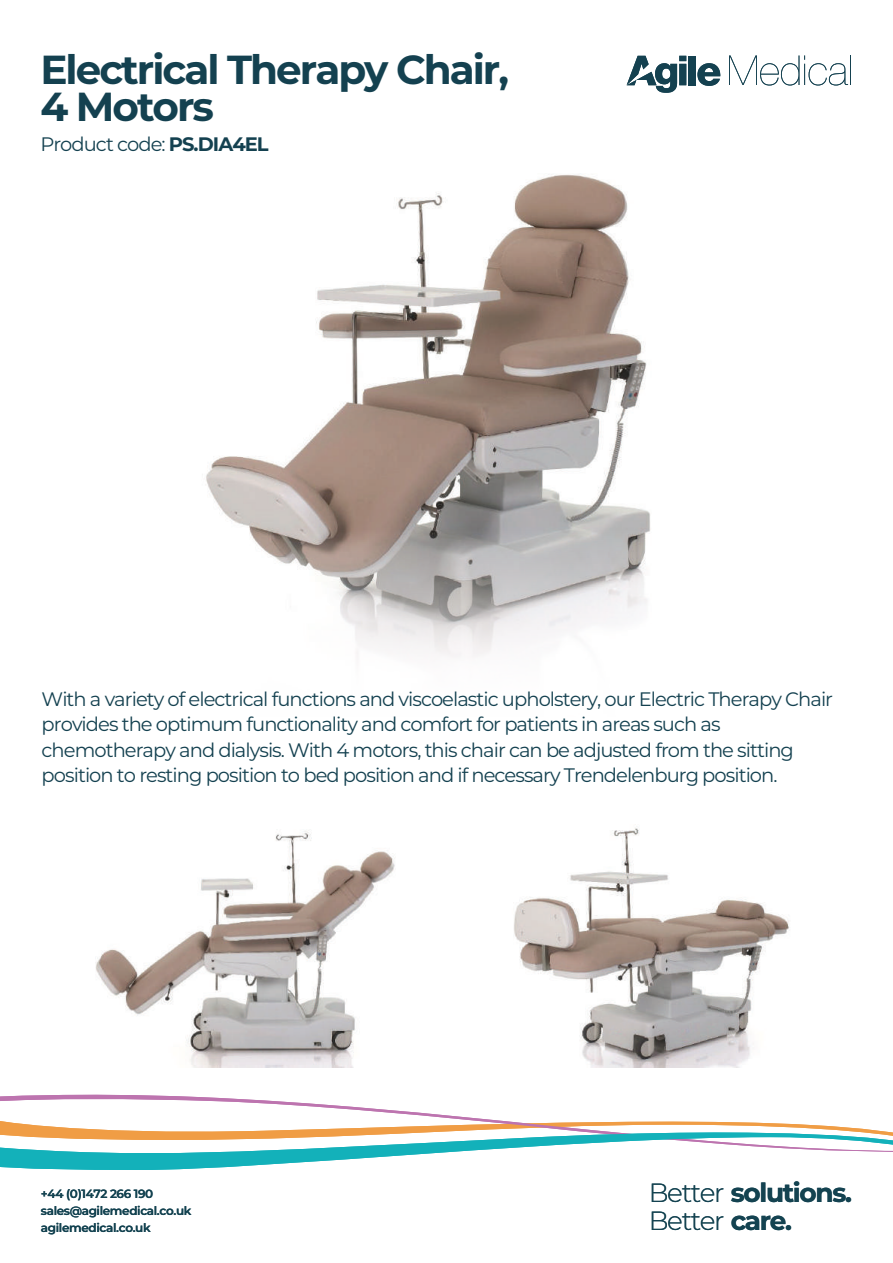
<style>
.page{position:relative;width:893px;height:1263px;background:#fff}
.page>*{position:absolute;margin:0;border:0;box-sizing:border-box;transform-origin:0 0}
.t1{font:700 40.5px/37.5px "Montserrat";letter-spacing:-.05em;color:#144150}
.t2{font:700 26.4px/27.9px "Montserrat";letter-spacing:-.05em;color:#144351}
.t3{font:19.5px/25.5px "Montserrat";letter-spacing:-.05em;color:#144150}
.t4{font:600 12px/17px "Montserrat";letter-spacing:-.03em;color:#144351}
.s1{font-weight:700}
.s2{font-weight:300}
</style>
<div class="page">
<img style="left:206px;top:174px;width:444px;height:348px">
<img style="left:514px;top:828px;width:275px;height:239px">
<img style="left:95px;top:830px;width:300px;height:237px">
<svg style="left:235px;top:522px;width:416px;height:135px"></svg>
<svg style="left:0;top:1094px;width:399px;height:17px"></svg>
<svg style="left:0;top:1111px;width:893px;height:59px"></svg>
<div style="left:689px;top:56px;width:7px;height:29px;background:#144150"></div>
<svg style="left:697px;top:63px;width:23px;height:23px"></svg>
<svg style="left:627px;top:56px;width:59px;height:37px"></svg>
<svg style="left:729px;top:56px;width:122px;height:29px"></svg>
<h1 class="t1" style="left:40px;top:49px;width:470px">Electrical Therapy Chair,<br>4 Motors</h1>
<p class="t3" style="left:40px;top:131px;width:230px">Product code: <span class="s1">PS.DIA4EL</span></p>
<p class="t3" style="left:42px;top:685px;width:793px">With a variety of electrical functions and viscoelastic upholstery, our Electric Therapy Chair provides the optimum functionality and comfort for patients in areas such as chemotherapy and dialysis. With 4 motors, this chair can be adjusted from the sitting position to resting position to bed position and if necessary Trendelenburg position.</p>
<p class="t4" style="left:41px;top:1184px;width:152px">+44 (0)1472 266 190 sales@agilemedical.co.uk agilemedical.co.uk</p>
<h2 class="t2" style="left:649px;top:1177px;width:205px"><span class="s2">Better</span> solutions.<br><span class="s2">Better</span> care.</h2>
</div>
